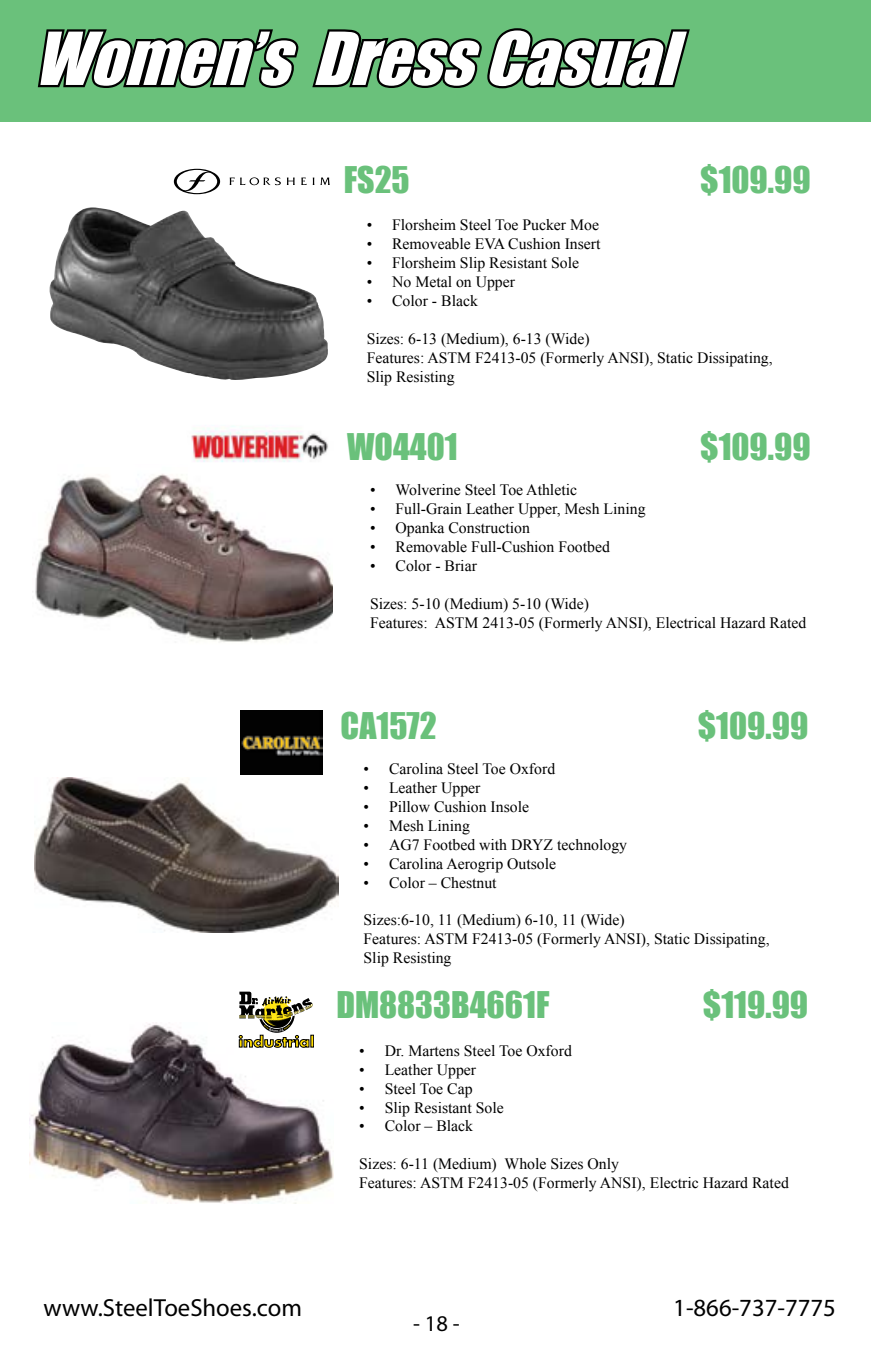
<style>
.page{position:relative;width:871px;height:1357px;background:#fff}
.page>*{position:absolute;margin:0;border:0;box-sizing:border-box;transform-origin:0 0}
.t1{font:italic 67.5px "Impact";color:#fff}
.t2{font:33.75px "Impact";color:#6ac17b}
.t3{font:24.75px "Myriad Pro";color:#000}
.t4{font:22.5px "Myriad Pro";color:#000}
.t5{font:15.75px/18.9px "Times New Roman";color:#000}
</style>
<div class="page">
<div style="left:0;top:0;width:871px;height:122px;background:#6ac17b"></div>
<svg style="left:37px;top:28px;width:653px;height:61px"></svg>
<img style="left:30px;top:1024px;width:304px;height:180px">
<img style="left:35px;top:777px;width:303px;height:155px">
<img style="left:32px;top:474px;width:301px;height:169px">
<img style="left:49px;top:207px;width:279px;height:173px">
<img style="left:240px;top:710px;width:83px;height:64px">
<svg style="left:239px;top:991px;width:74px;height:56px"></svg>
<svg style="left:310px;top:1035px;width:4px;height:12px"></svg>
<svg style="left:301px;top:178px;width:6px;height:7px"></svg>
<svg style="left:287px;top:178px;width:8px;height:7px"></svg>
<svg style="left:230px;top:177px;width:51px;height:8px"></svg>
<svg style="left:320px;top:178px;width:10px;height:7px"></svg>
<svg style="left:174px;top:169px;width:46px;height:25px"></svg>
<img style="left:191px;top:426px;width:137px;height:36px">
<h1 class="t1" style="left:-2px;top:2px;width:418px">Men’sAthletic</h1>
<h1 class="t1" style="left:34px;top:6px;width:669px">Women’sDressCasual</h1>
<h2 class="t2" style="left:344px;top:153px;width:67px">FS25</h2>
<h2 class="t2" style="left:700px;top:153px;width:112px">$109.99</h2>
<p class="t5" style="left:367px;top:215px;width:234px">• Florsheim Steel Toe Pucker Moe</p>
<p class="t5" style="left:367px;top:234px;width:235px">• Removeable EVA Cushion Insert</p>
<p class="t5" style="left:367px;top:253px;width:214px">• Florsheim Slip Resistant Sole</p>
<p class="t5" style="left:367px;top:272px;width:150px">• No Metal on Upper</p>
<p class="t5" style="left:367px;top:291px;width:113px">• Color - Black</p>
<p class="t5" style="left:367px;top:329px;width:407px">Sizes: 6-13 (Medium), 6-13 (Wide)<br>Features: ASTM F2413-05 (Formerly ANSI), Static Dissipating,<br>Slip Resisting</p>
<h2 class="t2" style="left:347px;top:421px;width:112px">WO4401</h2>
<h2 class="t2" style="left:700px;top:421px;width:112px">$109.99</h2>
<p class="t5" style="left:370px;top:480px;width:208px">• Wolverine Steel Toe Athletic</p>
<p class="t5" style="left:370px;top:499px;width:277px">• Full-Grain Leather Upper, Mesh Lining</p>
<p class="t5" style="left:370px;top:518px;width:161px">• Opanka Construction</p>
<p class="t5" style="left:370px;top:537px;width:241px">• Removable Full-Cushion Footbed</p>
<p class="t5" style="left:370px;top:556px;width:108px">• Color - Briar</p>
<p class="t5" style="left:370px;top:594px;width:438px">Sizes: 5-10 (Medium) 5-10 (Wide)<br>Features: ASTM 2413-05 (Formerly ANSI), Electrical Hazard Rated</p>
<h2 class="t2" style="left:341px;top:699px;width:97px">CA1572</h2>
<h2 class="t2" style="left:698px;top:699px;width:112px">$109.99</h2>
<p class="t5" style="left:363px;top:759px;width:193px">• Carolina Steel Toe Oxford</p>
<p class="t5" style="left:363px;top:778px;width:118px">• Leather Upper</p>
<p class="t5" style="left:363px;top:797px;width:167px">• Pillow Cushion Insole</p>
<p class="t5" style="left:363px;top:816px;width:108px">• Mesh Lining</p>
<p class="t5" style="left:363px;top:835px;width:265px">• AG7 Footbed with DRYZ technology</p>
<p class="t5" style="left:363px;top:854px;width:194px">• Carolina Aerogrip Outsole</p>
<p class="t5" style="left:363px;top:872px;width:135px">• Color – Chestnut</p>
<p class="t5" style="left:363px;top:910px;width:407px">Sizes:6-10, 11 (Medium) 6-10, 11 (Wide)<br>Features: ASTM F2413-05 (Formerly ANSI), Static Dissipating,<br>Slip Resisting</p>
<h2 class="t2" style="left:336px;top:978px;width:215px">DM8833B4661F</h2>
<h2 class="t2" style="left:703px;top:978px;width:107px">$119.99</h2>
<p class="t5" style="left:359px;top:1041px;width:214px">• Dr. Martens Steel Toe Oxford</p>
<p class="t5" style="left:359px;top:1060px;width:118px">• Leather Upper</p>
<p class="t5" style="left:359px;top:1078px;width:115px">• Steel Toe Cap</p>
<p class="t5" style="left:359px;top:1097px;width:146px">• Slip Resistant Sole</p>
<p class="t5" style="left:359px;top:1116px;width:115px">• Color – Black</p>
<p class="t5" style="left:359px;top:1154px;width:431px">Sizes: 6-11 (Medium) Whole Sizes Only<br>Features: ASTM F2413-05 (Formerly ANSI), Electric Hazard Rated</p>
<h3 class="t3" style="left:44px;top:1293px;width:260px">www.SteelToeShoes.com</h3>
<h3 class="t3" style="left:673px;top:1293px;width:164px">1-866-737-7775</h3>
<h3 class="t4" style="left:413px;top:1309px;width:48px">- 18 -</h3>
</div>
